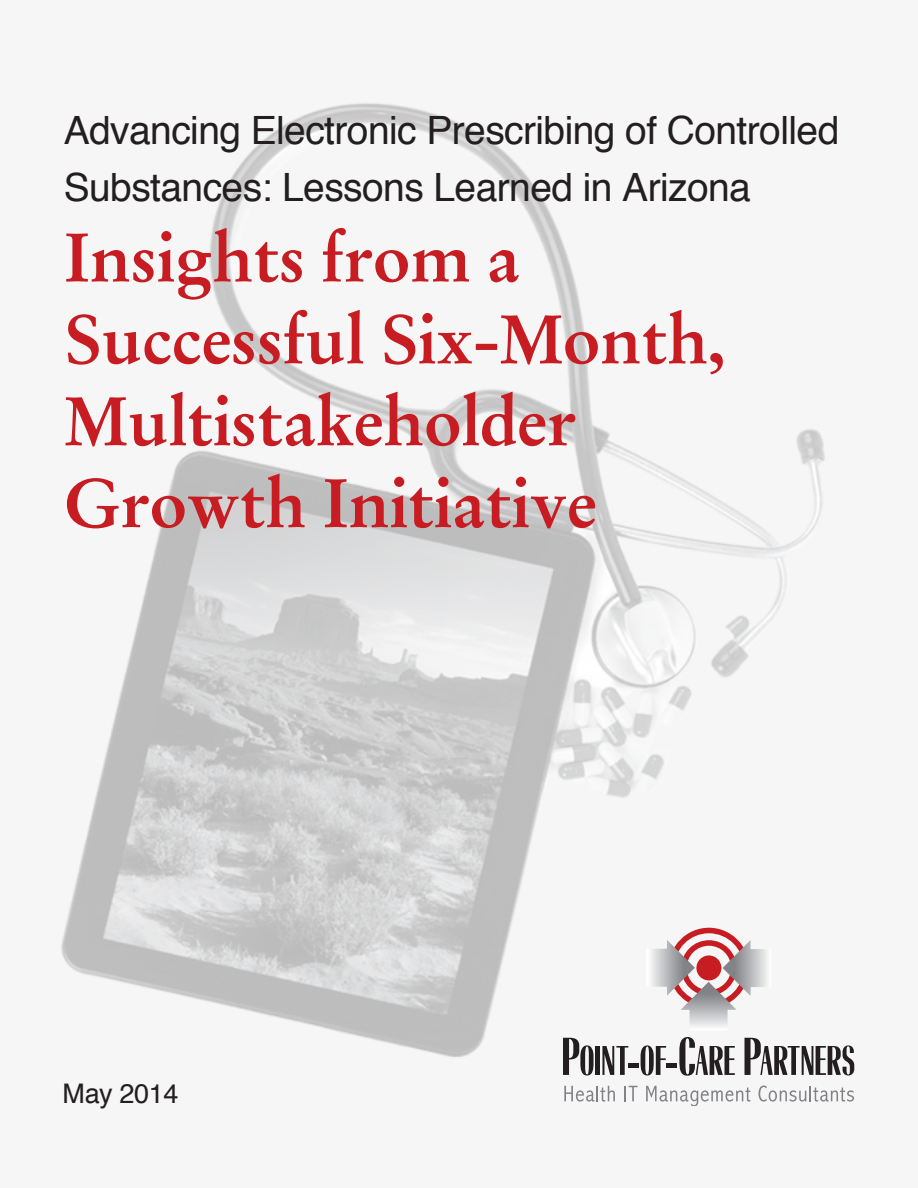
<style>
.page{position:relative;width:918px;height:1188px;background:#fff}
.page>*{position:absolute;margin:0;border:0;box-sizing:border-box;transform-origin:0 0}
.t1{font:700 68.25px/81.9px "Stempel Garamond";letter-spacing:-.01em;color:#c61c22}
.A_Heading{font:39px/57px "Helvetica";letter-spacing:-.015em;color:#231f20}
.A_Heading-2{font:27px "Helvetica";letter-spacing:-.015em;color:#231f20}
</style>
<div class="page">
<img style="left:60px;top:102px;width:795px;height:1000px">
<svg style="left:563px;top:1038px;width:31px;height:38px"></svg>
<hr style="left:596px;top:1046px;width:4px;height:29px;background:#231f20">
<svg style="left:602px;top:1046px;width:26px;height:29px"></svg>
<hr style="left:628px;top:1064px;width:10px;height:4px;background:#231f20">
<svg style="left:641px;top:1045px;width:25px;height:31px"></svg>
<hr style="left:667px;top:1064px;width:10px;height:4px;background:#231f20">
<svg style="left:679px;top:1037px;width:56px;height:39px"></svg>
<svg style="left:745px;top:1038px;width:109px;height:38px"></svg>
<svg style="left:646px;top:928px;width:125px;height:102px"></svg>
<svg style="left:564px;top:1086px;width:51px;height:16px"></svg>
<svg style="left:624px;top:1086px;width:13px;height:15px"></svg>
<svg style="left:646px;top:1086px;width:104px;height:20px"></svg>
<svg style="left:759px;top:1086px;width:95px;height:16px"></svg>
<p class="A_Heading" style="left:64px;top:103px;width:777px">Advancing Electronic Prescribing of Controlled<br>Substances: Lessons Learned in Arizona</p>
<p class="t1" style="left:64px;top:217px;width:458px">Insights from a</p>
<p class="t1" style="left:64px;top:299px;width:663px">Successful Six-Month,<br>Multistakeholder<br>Growth Initiative</p>
<p class="A_Heading-2" style="left:63px;top:1073px;width:117px">May 2014</p>
</div>
